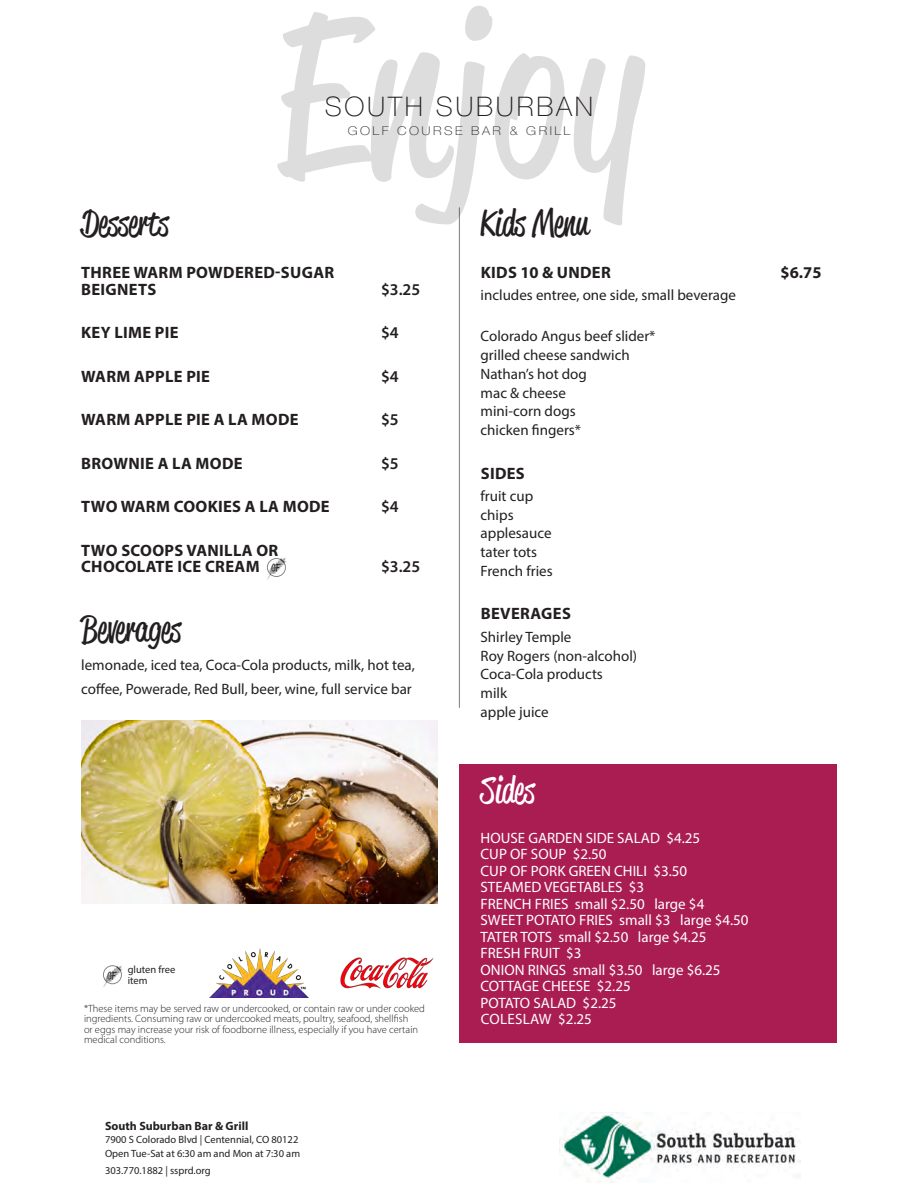
<style>
.page{position:relative;width:918px;height:1188px;background:#fff}
.page>*{position:absolute;margin:0;border:0;box-sizing:border-box;transform-origin:0 0}
.t1{font:225px "Reklame Script Regular DEMO";letter-spacing:.04em;color:#231f20}
.Headlines{font:36px "Reklame Script Regular DEMO";color:#231f20}
.Sunday_Breakfast{font:36px "Reklame Script Regular DEMO";color:#fff}
.t2{font:100 27px "Helvetica Neue LT Std";letter-spacing:.1em;color:#231f20}
.dish_name{font:700 16.5px/16.5px "Myriad Pro";letter-spacing:.02em;color:#231f20}
.dish_name-2{font:600 16.5px "Myriad Pro";color:#231f20}
.Dish_Descriptions_2{font:15px/18.8px "Myriad Pro";color:#231f20}
.Dish_Descriptions_2-2{font:15px/16.5px "Myriad Pro";color:#fff}
.t3{font:100 12.15px "Helvetica Neue LT Std";letter-spacing:.18em;color:#231f20;scale:1.11 1}
._2_Menu_Items_Descri{font:700 12px "Myriad Pro";color:#231f20}
.Dish_Descriptions_2-3{font:300 10.5px/10.5px "Myriad Pro";color:#231f20}
._2_Menu_Items_Descri-2{font:10.5px/13.5px "Myriad Pro";color:#231f20}
.t4{font:10.35px "Reklame Script Regular DEMO";color:#231f20}
</style>
<div class="page">
<div style="left:459px;top:765px;width:378px;height:278px;background:#aa1d53"></div>
<hr style="left:459px;top:207px;width:1px;height:501px;background:#231f20">
<img style="left:210px;top:948px;width:98px;height:49px">
<img style="left:340px;top:957px;width:94px;height:31px">
<img style="left:103px;top:965px;width:19px;height:22px">
<img style="left:266px;top:557px;width:20px;height:22px">
<img style="left:81px;top:720px;width:357px;height:184px">
<img style="left:560px;top:1112px;width:241px;height:71px">
<h1 class="t1" style="left:277px;top:0;width:365px">Enjoy</h1>
<p class="t2" style="left:325px;top:91px;width:270px">SOUTH SUBURBAN</p>
<p class="t3" style="left:348px;top:123px;width:202px">GOLF COURSE BAR &amp; GRILL</p>
<p class="Headlines" style="left:481px;top:207px;width:109px">Kids Menu</p>
<p class="dish_name" style="left:481px;top:264px;width:132px">KIDS 10 &amp; UNDER</p>
<p class="dish_name" style="left:781px;top:264px;width:42px">$6.75</p>
<p class="Dish_Descriptions_2" style="left:481px;top:286px;width:257px">includes entree, one side, small beverage</p>
<p class="Dish_Descriptions_2" style="left:481px;top:327px;width:176px">Colorado Angus beef slider* grilled cheese sandwich<br>Nathan’s hot dog<br>mac &amp; cheese<br>mini-corn dogs<br>chicken fingers*</p>
<p class="dish_name" style="left:481px;top:464px;width:46px">SIDES</p>
<p class="Dish_Descriptions_2" style="left:481px;top:486px;width:74px">fruit cup chips applesauce tater tots<br>French fries</p>
<p class="dish_name" style="left:481px;top:605px;width:92px">BEVERAGES</p>
<p class="Dish_Descriptions_2" style="left:481px;top:627px;width:158px">Shirley Temple<br>Roy Rogers (non-alcohol)<br>Coca-Cola products<br>milk<br>apple juice</p>
<p class="Headlines" style="left:81px;top:207px;width:89px">Desserts</p>
<p class="dish_name" style="left:81px;top:264px;width:255px">THREE WARM POWDERED-SUGAR<br>BEIGNETS</p>
<p class="dish_name-2" style="left:381px;top:279px;width:41px">$3.25</p>
<p class="dish_name" style="left:81px;top:324px;width:99px">KEY LIME PIE</p>
<p class="dish_name-2" style="left:381px;top:322px;width:19px">$4</p>
<p class="dish_name" style="left:81px;top:367px;width:130px">WARM APPLE PIE</p>
<p class="dish_name-2" style="left:381px;top:366px;width:19px">$4</p>
<p class="dish_name" style="left:81px;top:411px;width:219px">WARM APPLE PIE A LA MODE</p>
<p class="dish_name-2" style="left:381px;top:409px;width:19px">$5</p>
<p class="dish_name" style="left:81px;top:454px;width:163px">BROWNIE A LA MODE</p>
<p class="dish_name-2" style="left:381px;top:453px;width:19px">$5</p>
<p class="dish_name" style="left:81px;top:498px;width:250px">TWO WARM COOKIES A LA MODE</p>
<p class="dish_name-2" style="left:381px;top:496px;width:19px">$4</p>
<p class="dish_name" style="left:81px;top:541px;width:199px">TWO SCOOPS VANILLA OR<br>CHOCOLATE ICE CREAM</p>
<p class="dish_name-2" style="left:381px;top:556px;width:41px">$3.25</p>
<p class="t4" style="left:271px;top:563px;width:10px">GF</p>
<p class="Headlines" style="left:81px;top:614px;width:101px">Beverages</p>
<p class="Dish_Descriptions_2" style="left:81px;top:652px;width:335px;line-height:24.8px">lemonade, iced tea, Coca-Cola products, milk, hot tea, coffee, Powerade, Red Bull, beer, wine, full service bar</p>
<p class="_2_Menu_Items_Descri-2" style="left:128px;top:964px;width:49px;line-height:10.5px">gluten free item</p>
<p class="t4" style="left:107px;top:971px;width:10px">GF</p>
<p class="Dish_Descriptions_2-3" style="left:84px;top:1003px;width:343px">*These items may be served raw or undercooked, or contain raw or under cooked ingredients. Consuming raw or undercooked meats, poultry, seafood, shellfish<br>or eggs may increase your risk of foodborne illness, especially if you have certain medical conditions.</p>
<p class="_2_Menu_Items_Descri" style="left:105px;top:1118px;width:145px">South Suburban Bar &amp; Grill</p>
<p class="_2_Menu_Items_Descri-2" style="left:105px;top:1133px;width:197px">7900 S Colorado Blvd | Centennial, CO 80122<br>Open Tue-Sat at 6:30 am and Mon at 7:30 am</p>
<p class="_2_Menu_Items_Descri-2" style="left:105px;top:1163px;width:107px">303.770.1882 | ssprd.org</p>
<p class="Sunday_Breakfast" style="left:481px;top:775px;width:56px">Sides</p>
<p class="Dish_Descriptions_2-2" style="left:481px;top:829px;width:270px">HOUSE GARDEN SIDE SALAD $4.25<br>CUP OF SOUP $2.50<br>CUP OF PORK GREEN CHILI $3.50<br>STEAMED VEGETABLES $3<br>FRENCH FRIES small $2.50 large $4<br>SWEET POTATO FRIES small $3 large $4.50<br>TATER TOTS small $2.50 large $4.25<br>FRESH FRUIT $3<br>ONION RINGS small $3.50 large $6.25<br>COTTAGE CHEESE $2.25<br>POTATO SALAD $2.25<br>COLESLAW $2.25</p>
</div>
